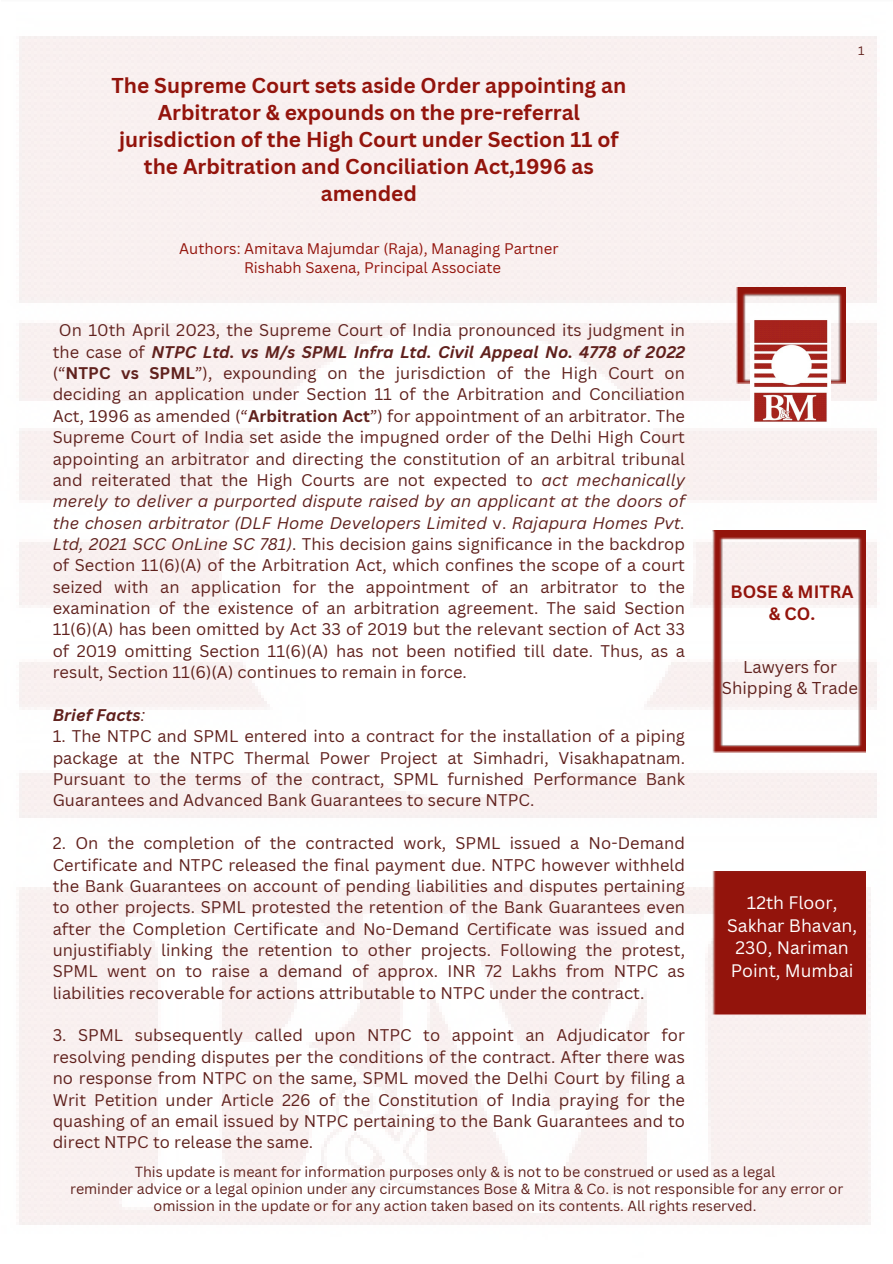
<style>
.page{position:relative;width:893px;height:1264px;background:#fff}
.page>*{position:absolute;margin:0;border:0;box-sizing:border-box;transform-origin:0 0}
.t1{font:700 21px/27px "Canva Sans";color:#93140c;text-align:center}
.t2{font:17.55px/22.5px "Canva Sans";color:#fff;text-align:center}
.t3{font:700 17.4px/22.5px "Canva Sans";color:#93140c;text-align:center}
.t4{font:16.65px/21.3px "Canva Sans";color:#60211d;text-align:center}
.t5{font:16.5px/21.3px "Canva Sans";letter-spacing:.005em;color:#60211d;text-align:justify}
.t6{font:italic 700 16.5px "Canva Sans";letter-spacing:.005em;color:#60211d}
.t7{font:15px "Canva Sans";color:#93140c}
.t8{font:14.25px/16.8px "Canva Sans";color:#60211d;text-align:center}
.t9{font:12px "Canva Sans";color:#60211d}
.s1{font-weight:700;font-style:italic}
.s2{font-weight:700}
.s3{font-style:italic}
.s4{font-weight:400}
</style>
<div class="page">
<img style="left:19px;top:36px;width:858px;height:1189px">
<div style="left:712px;top:871px;width:153px;height:144px;background:#93140c"></div>
<img style="left:736px;top:288px;width:109px;height:95px">
<img style="left:750px;top:316px;width:79px;height:110px">
<img style="left:712px;top:531px;width:153px;height:221px">
<p class="t1" style="left:111px;top:71px;width:516px">The Supreme Court sets aside Order appointing an Arbitrator &amp; expounds on the pre-referral jurisdiction of the High Court under Section 11 of the Arbitration and Conciliation Act,1996 as amended</p>
<p class="t7" style="left:179px;top:237px;width:381px">Authors: Amitava Majumdar (Raja), Managing Partner</p>
<p class="t7" style="left:244px;top:257px;width:258px">Rishabh Saxena, Principal Associate</p>
<p class="t5" style="left:53px;top:319px;width:633px;text-indent:6px">On 10th April 2023, the Supreme Court of India pronounced its judgment in the case of <span class="s1">NTPC Ltd. vs M/s SPML Infra Ltd. Civil Appeal No. 4778 of 2022 </span>(“<span class="s2">NTPC vs SPML</span>”), expounding on the jurisdiction of the High Court on deciding an application under Section 11 of the Arbitration and Conciliation Act, 1996 as amended (“<span class="s2">Arbitration Act</span>”) for appointment of an arbitrator. The Supreme Court of India set aside the impugned order of the Delhi High Court appointing an arbitrator and directing the constitution of an arbitral tribunal and reiterated that the High Courts are not expected to <span class="s3">act mechanically merely to deliver a purported dispute raised by an applicant at the doors of the chosen arbitrator (DLF Home Developers Limited</span> v. <span class="s3">Rajapura Homes Pvt.<br>Ltd, 2021 SCC OnLine SC 781)</span>. This decision gains significance in the backdrop of Section 11(6)(A) of the Arbitration Act, which confines the scope of a court seized with an application for the appointment of an arbitrator to the examination of the existence of an arbitration agreement. The said Section 11(6)(A) has been omitted by Act 33 of 2019 but the relevant section of Act 33 of 2019 omitting Section 11(6)(A) has not been notified till date. Thus, as a result, Section 11(6)(A) continues to remain in force.</p>
<p class="t6" style="left:53px;top:703px;width:94px">Brief Facts<span class="s4">:</span></p>
<p class="t5" style="left:53px;top:725px;width:633px">1. The NTPC and SPML entered into a contract for the installation of a piping package at the NTPC Thermal Power Project at Simhadri, Visakhapatnam.<br>Pursuant to the terms of the contract, SPML furnished Performance Bank Guarantees and Advanced Bank Guarantees to secure NTPC.</p>
<p class="t5" style="left:53px;top:832px;width:633px">2. On the completion of the contracted work, SPML issued a No-Demand Certificate and NTPC released the final payment due. NTPC however withheld the Bank Guarantees on account of pending liabilities and disputes pertaining to other projects. SPML protested the retention of the Bank Guarantees even after the Completion Certificate and No-Demand Certificate was issued and unjustifiably linking the retention to other projects. Following the protest, SPML went on to raise a demand of approx. INR 72 Lakhs from NTPC as liabilities recoverable for actions attributable to NTPC under the contract.</p>
<p class="t5" style="left:53px;top:1024px;width:633px">3. SPML subsequently called upon NTPC to appoint an Adjudicator for resolving pending disputes per the conditions of the contract. After there was no response from NTPC on the same, SPML moved the Delhi Court by filing a Writ Petition under Article 226 of the Constitution of India praying for the quashing of an email issued by NTPC pertaining to the Bank Guarantees and to direct NTPC to release the same.</p>
<p class="t9" style="left:858px;top:42px;width:8px">1</p>
<p class="t3" style="left:730px;top:579px;width:124px">BOSE &amp; MITRA &amp; CO.</p>
<p class="t4" style="left:721px;top:655px;width:138px">Lawyers for<br>Shipping &amp; Trade</p>
<p class="t2" style="left:727px;top:891px;width:131px">12th Floor,<br>Sakhar Bhavan,<br>230, Nariman<br>Point, Mumbai</p>
<p class="t8" style="left:135px;top:1163px;width:642px">This update is meant for information purposes only &amp; is not to be construed or used as a legal</p>
<p class="t8" style="left:70px;top:1180px;width:774px">reminder advice or a legal opinion under any circumstances Bose &amp; Mitra &amp; Co. is not responsible for any error or omission in the update or for any action taken based on its contents. All rights reserved.</p>
</div>
